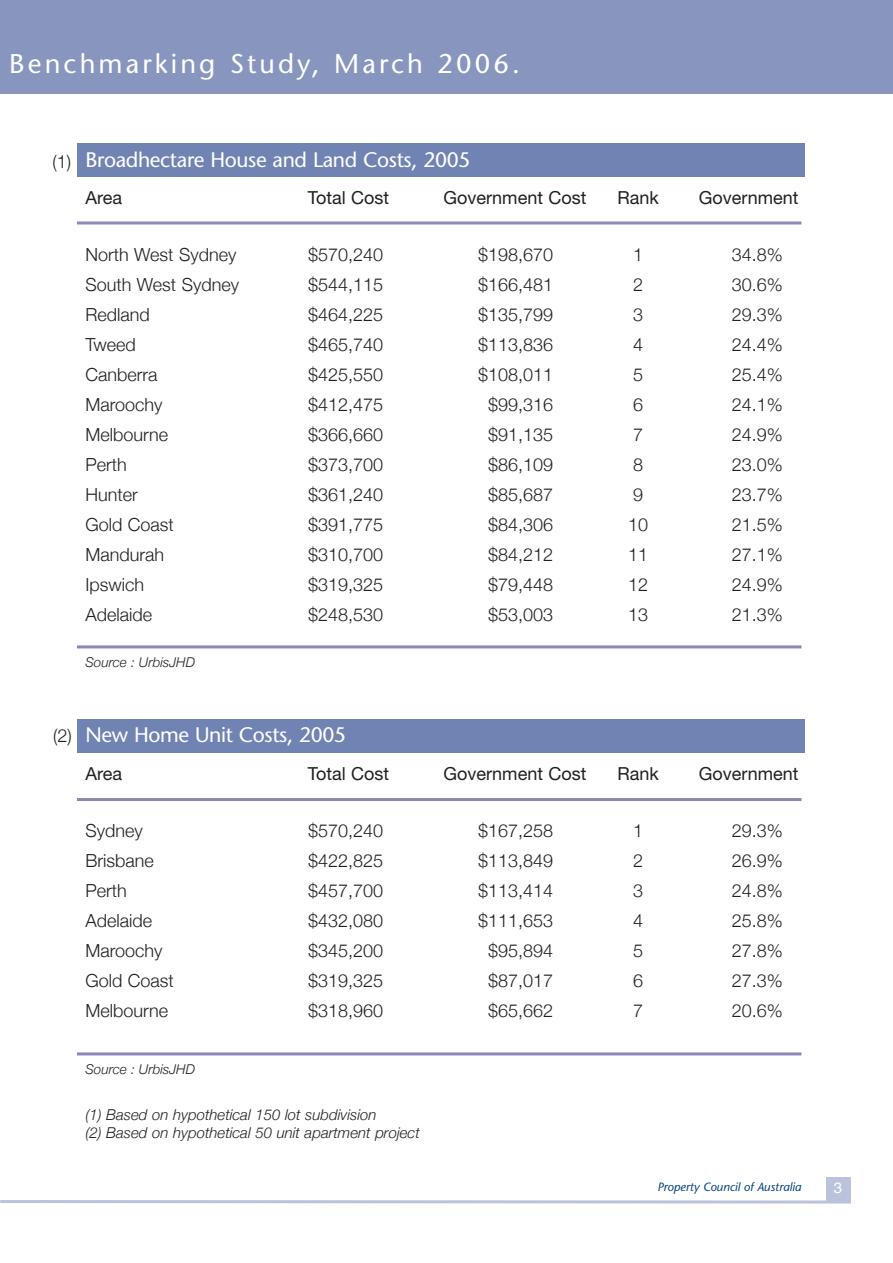
<style>
.page{position:relative;width:893px;height:1263px;background:#fff}
.page>*{position:absolute;margin:0;border:0;box-sizing:border-box;transform-origin:0 0}
.t1{font:27px "Stone Sans";letter-spacing:.115em;color:#fff}
.t2{font:21px "Stone Sans";letter-spacing:-.015em;color:#fff}
.t3{font:300 18px "Helvetica Neue";color:#231f20}
.t4{font:18px "Helvetica Neue";color:#231f20}
.t5{font:italic 300 15px/18px "Helvetica Neue";color:#231f20}
.t6{font:15px "Helvetica";color:#fff}
.t7{font:italic 300 13.5px "Helvetica Neue";color:#231f20}
.t8{font:italic 12px "Stone Sans";color:#003d7d}
</style>
<div class="page">
<div style="left:0;top:0;width:893px;height:93px;background:#8896bf"></div>
<div style="left:826px;top:1177px;width:25px;height:25px;background:#bbc2db"></div>
<svg style="left:0;top:1200px;width:851px;height:4px;background:#cbd0e3"></svg>
<div style="left:77px;top:144px;width:728px;height:33px;background:#7183b2"></div>
<div style="left:77px;top:719px;width:728px;height:33px;background:#7183b2"></div>
<hr style="left:77px;top:221px;width:724px;height:3px;background:#8b88b6">
<hr style="left:77px;top:798px;width:724px;height:3px;background:#8b88b6">
<hr style="left:77px;top:645px;width:724px;height:3px;background:#8b88b6">
<hr style="left:77px;top:1052px;width:724px;height:3px;background:#8b88b6">
<h1 class="t1" style="left:9px;top:53px;width:512px">Benchmarking Study, March 2006.</h1>
<p class="t3" style="left:53px;top:151px;width:20px">(1)</p>
<p class="t2" style="left:85px;top:152px;width:386px">Broadhectare House and Land Costs, 2005</p>
<p class="t4" style="left:85px;top:191px;width:38px">Area</p>
<p class="t4" style="left:308px;top:191px;width:83px">Total Cost</p>
<p class="t4" style="left:443px;top:191px;width:145px">Government Cost</p>
<p class="t4" style="left:618px;top:191px;width:43px">Rank</p>
<p class="t4" style="left:699px;top:191px;width:101px">Government</p>
<p class="t3" style="left:85px;top:243px;width:153px">North West Sydney</p>
<p class="t3" style="left:308px;top:243px;width:77px">$570,240</p>
<p class="t3" style="left:478px;top:243px;width:77px">$198,670</p>
<p class="t3" style="left:633px;top:243px;width:12px">1</p>
<p class="t3" style="left:732px;top:243px;width:53px">34.8%</p>
<p class="t3" style="left:85px;top:273px;width:155px">South West Sydney</p>
<p class="t3" style="left:308px;top:273px;width:77px">$544,115</p>
<p class="t3" style="left:478px;top:273px;width:77px">$166,481</p>
<p class="t3" style="left:633px;top:273px;width:12px">2</p>
<p class="t3" style="left:732px;top:273px;width:53px">30.6%</p>
<p class="t3" style="left:85px;top:303px;width:66px">Redland</p>
<p class="t3" style="left:308px;top:303px;width:77px">$464,225</p>
<p class="t3" style="left:478px;top:303px;width:77px">$135,799</p>
<p class="t3" style="left:633px;top:303px;width:12px">3</p>
<p class="t3" style="left:732px;top:303px;width:53px">29.3%</p>
<p class="t3" style="left:85px;top:333px;width:52px">Tweed</p>
<p class="t3" style="left:308px;top:333px;width:77px">$465,740</p>
<p class="t3" style="left:478px;top:333px;width:77px">$113,836</p>
<p class="t3" style="left:633px;top:333px;width:12px">4</p>
<p class="t3" style="left:732px;top:333px;width:53px">24.4%</p>
<p class="t3" style="left:85px;top:363px;width:74px">Canberra</p>
<p class="t3" style="left:308px;top:363px;width:77px">$425,550</p>
<p class="t3" style="left:478px;top:363px;width:77px">$108,011</p>
<p class="t3" style="left:633px;top:363px;width:12px">5</p>
<p class="t3" style="left:732px;top:363px;width:53px">25.4%</p>
<p class="t3" style="left:85px;top:393px;width:79px">Maroochy</p>
<p class="t3" style="left:308px;top:393px;width:77px">$412,475</p>
<p class="t3" style="left:488px;top:393px;width:67px">$99,316</p>
<p class="t3" style="left:633px;top:393px;width:12px">6</p>
<p class="t3" style="left:732px;top:393px;width:53px">24.1%</p>
<p class="t3" style="left:85px;top:423px;width:84px">Melbourne</p>
<p class="t3" style="left:308px;top:423px;width:77px">$366,660</p>
<p class="t3" style="left:488px;top:423px;width:67px">$91,135</p>
<p class="t3" style="left:633px;top:423px;width:12px">7</p>
<p class="t3" style="left:732px;top:423px;width:53px">24.9%</p>
<p class="t3" style="left:85px;top:453px;width:43px">Perth</p>
<p class="t3" style="left:308px;top:453px;width:77px">$373,700</p>
<p class="t3" style="left:488px;top:453px;width:67px">$86,109</p>
<p class="t3" style="left:633px;top:453px;width:12px">8</p>
<p class="t3" style="left:732px;top:453px;width:53px">23.0%</p>
<p class="t3" style="left:85px;top:483px;width:54px">Hunter</p>
<p class="t3" style="left:308px;top:483px;width:77px">$361,240</p>
<p class="t3" style="left:488px;top:483px;width:67px">$85,687</p>
<p class="t3" style="left:633px;top:483px;width:12px">9</p>
<p class="t3" style="left:732px;top:483px;width:53px">23.7%</p>
<p class="t3" style="left:85px;top:513px;width:90px">Gold Coast</p>
<p class="t3" style="left:308px;top:513px;width:77px">$391,775</p>
<p class="t3" style="left:488px;top:513px;width:67px">$84,306</p>
<p class="t3" style="left:628px;top:513px;width:22px">10</p>
<p class="t3" style="left:732px;top:513px;width:53px">21.5%</p>
<p class="t3" style="left:85px;top:543px;width:80px">Mandurah</p>
<p class="t3" style="left:308px;top:543px;width:77px">$310,700</p>
<p class="t3" style="left:488px;top:543px;width:67px">$84,212</p>
<p class="t3" style="left:628px;top:543px;width:22px">11</p>
<p class="t3" style="left:732px;top:543px;width:53px">27.1%</p>
<p class="t3" style="left:85px;top:573px;width:60px">Ipswich</p>
<p class="t3" style="left:308px;top:573px;width:77px">$319,325</p>
<p class="t3" style="left:488px;top:573px;width:67px">$79,448</p>
<p class="t3" style="left:628px;top:573px;width:22px">12</p>
<p class="t3" style="left:732px;top:573px;width:53px">24.9%</p>
<p class="t3" style="left:85px;top:603px;width:68px">Adelaide</p>
<p class="t3" style="left:308px;top:603px;width:77px">$248,530</p>
<p class="t3" style="left:488px;top:603px;width:67px">$53,003</p>
<p class="t3" style="left:628px;top:603px;width:22px">13</p>
<p class="t3" style="left:732px;top:603px;width:53px">21.3%</p>
<p class="t7" style="left:85px;top:654px;width:111px">Source : UrbisJHD</p>
<p class="t3" style="left:53px;top:724px;width:20px">(2)</p>
<p class="t2" style="left:85px;top:726px;width:262px">New Home Unit Costs, 2005</p>
<p class="t4" style="left:85px;top:767px;width:38px">Area</p>
<p class="t4" style="left:308px;top:767px;width:83px">Total Cost</p>
<p class="t4" style="left:443px;top:767px;width:145px">Government Cost</p>
<p class="t4" style="left:618px;top:767px;width:43px">Rank</p>
<p class="t4" style="left:699px;top:767px;width:101px">Government</p>
<p class="t3" style="left:85px;top:819px;width:59px">Sydney</p>
<p class="t3" style="left:308px;top:819px;width:77px">$570,240</p>
<p class="t3" style="left:478px;top:819px;width:77px">$167,258</p>
<p class="t3" style="left:633px;top:819px;width:12px">1</p>
<p class="t3" style="left:732px;top:819px;width:53px">29.3%</p>
<p class="t3" style="left:85px;top:849px;width:70px">Brisbane</p>
<p class="t3" style="left:308px;top:849px;width:77px">$422,825</p>
<p class="t3" style="left:478px;top:849px;width:77px">$113,849</p>
<p class="t3" style="left:633px;top:849px;width:12px">2</p>
<p class="t3" style="left:732px;top:849px;width:53px">26.9%</p>
<p class="t3" style="left:85px;top:879px;width:43px">Perth</p>
<p class="t3" style="left:308px;top:879px;width:77px">$457,700</p>
<p class="t3" style="left:478px;top:879px;width:77px">$113,414</p>
<p class="t3" style="left:633px;top:879px;width:12px">3</p>
<p class="t3" style="left:732px;top:879px;width:53px">24.8%</p>
<p class="t3" style="left:85px;top:909px;width:68px">Adelaide</p>
<p class="t3" style="left:308px;top:909px;width:77px">$432,080</p>
<p class="t3" style="left:478px;top:909px;width:77px">$111,653</p>
<p class="t3" style="left:633px;top:909px;width:12px">4</p>
<p class="t3" style="left:732px;top:909px;width:53px">25.8%</p>
<p class="t3" style="left:85px;top:939px;width:79px">Maroochy</p>
<p class="t3" style="left:308px;top:939px;width:77px">$345,200</p>
<p class="t3" style="left:488px;top:939px;width:67px">$95,894</p>
<p class="t3" style="left:633px;top:939px;width:12px">5</p>
<p class="t3" style="left:732px;top:939px;width:53px">27.8%</p>
<p class="t3" style="left:85px;top:969px;width:90px">Gold Coast</p>
<p class="t3" style="left:308px;top:969px;width:77px">$319,325</p>
<p class="t3" style="left:488px;top:969px;width:67px">$87,017</p>
<p class="t3" style="left:633px;top:969px;width:12px">6</p>
<p class="t3" style="left:732px;top:969px;width:53px">27.3%</p>
<p class="t3" style="left:85px;top:999px;width:84px">Melbourne</p>
<p class="t3" style="left:308px;top:999px;width:77px">$318,960</p>
<p class="t3" style="left:488px;top:999px;width:67px">$65,662</p>
<p class="t3" style="left:633px;top:999px;width:12px">7</p>
<p class="t3" style="left:732px;top:999px;width:53px">20.6%</p>
<p class="t7" style="left:85px;top:1061px;width:111px">Source : UrbisJHD</p>
<p class="t5" style="left:85px;top:1106px;width:336px">(1) Based on hypothetical 150 lot subdivision<br>(2) Based on hypothetical 50 unit apartment project</p>
<p class="t8" style="left:657px;top:1182px;width:146px">Property Council of Australia</p>
<p class="t6" style="left:834px;top:1181px;width:10px">3</p>
</div>
